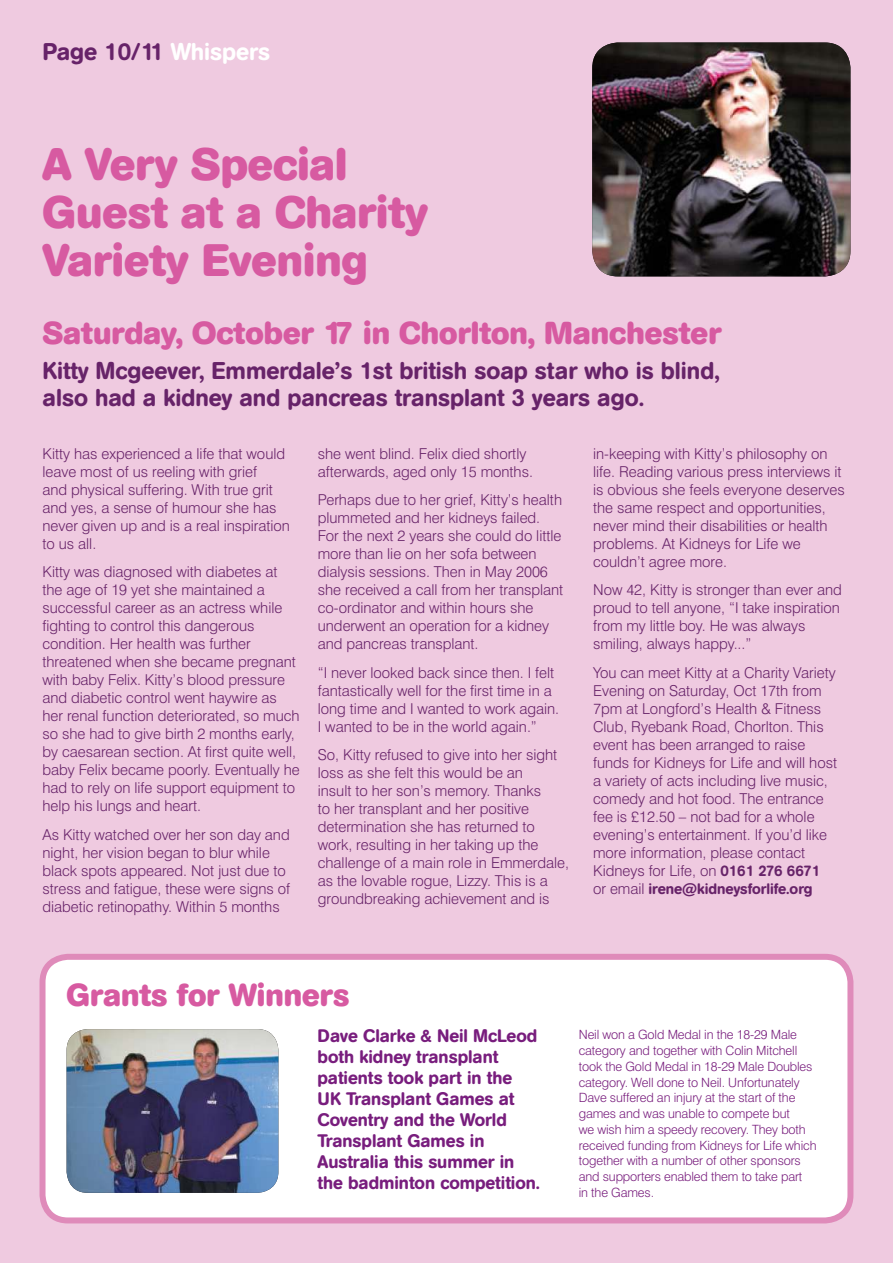
<style>
.page{position:relative;width:893px;height:1263px;background:#efcae0}
.page>*{position:absolute;margin:0;border:0;box-sizing:border-box;transform-origin:0 0}
.t1{font:700 45px/48px "AG Book Rounded";color:#d75aa1}
.t2{font:700 31.5px "AG Book Rounded";color:#d75aa1}
.t3{font:500 24px/27px "AG Book Rounded";color:#672369}
.t4{font:500 18px/21px "AG Book Rounded";color:#781d7d}
.t5{font:300 15px/18px "Swiss 721 BT";color:#672369}
.t6{font:500 15px "AG Book Rounded";color:#672369}
.t7{font:300 12.75px/15.8px "Swiss 721 BT";letter-spacing:-.01em;color:#781d7d}
.s1{color:#fff}
.s2{font-family:"AG Book Rounded";font-weight:500}
.s3{font-family:"Swiss 721 BT";font-weight:300}
.s4{font-family:"Swiss 721 BT";font-weight:800}
</style>
<div class="page">
<div style="left:43px;top:957px;width:807px;height:263px;background:#fff;border-radius:26px"></div>
<div style="left:40px;top:954px;width:813px;height:269px;border:6px solid #df8bba;border-radius:26px"></div>
<img style="left:67px;top:1029px;width:211px;height:164px">
<img style="left:592px;top:43px;width:258px;height:233px">
<h3 class="t3" style="left:43px;top:40px;width:229px">Page 10/11 <span class="s1">Whispers</span></h3>
<h1 class="t1" style="left:43px;top:143px;width:387px">A Very Special<br>Guest at a Charity<br>Variety Evening</h1>
<h2 class="t2" style="left:43px;top:320px;width:680px">Saturday, October 17 in Chorlton, Manchester</h2>
<h3 class="t3" style="left:43px;top:359px;width:679px">Kitty Mcgeever, Emmerdale’s 1st british soap star who is blind, also had a kidney and pancreas transplant 3 years ago.</h3>
<p class="t5" style="left:43px;top:446px;width:249px">Kitty has experienced a life that would leave most of us reeling with grief<br>and physical suffering. With true grit and yes, a sense of humour she has never given up and is a real inspiration to us all.</p>
<p class="t5" style="left:43px;top:564px;width:259px">Kitty was diagnosed with diabetes at the age of 19 yet she maintained a successful career as an actress while fighting to control this dangerous condition. Her health was further threatened when she became pregnant with baby Felix. Kitty’s blood pressure and diabetic control went haywire as her renal function deteriorated, so much so she had to give birth 2 months early, by caesarean section. At first quite well, baby Felix became poorly. Eventually he had to rely on life support equipment to help his lungs and heart.</p>
<p class="t5" style="left:43px;top:827px;width:249px">As Kitty watched over her son day and night, her vision began to blur while black spots appeared. Not just due to stress and fatigue, these were signs of diabetic retinopathy. Within 5 months</p>
<p class="t5" style="left:318px;top:446px;width:217px">she went blind. Felix died shortly afterwards, aged only 15 months.</p>
<p class="t5" style="left:318px;top:492px;width:247px">Perhaps due to her grief, Kitty’s health plummeted and her kidneys failed.<br>For the next 2 years she could do little more than lie on her sofa between dialysis sessions. Then in May 2006 she received a call from her transplant co-ordinator and within hours she underwent an operation for a kidney and pancreas transplant.</p>
<p class="t5" style="left:318px;top:665px;width:243px">“I never looked back since then. I felt fantastically well for the first time in a long time and I wanted to work again.<br>I wanted to be in the world again.”</p>
<p class="t5" style="left:318px;top:747px;width:253px">So, Kitty refused to give into her sight loss as she felt this would be an<br>insult to her son’s memory. Thanks<br>to her transplant and her positive determination she has returned to work, resulting in her taking up the challenge of a main role in Emmerdale, as the lovable rogue, Lizzy. This is a groundbreaking achievement and is</p>
<p class="t5" style="left:593px;top:446px;width:253px">in-keeping with Kitty’s philosophy on life. Reading various press interviews it is obvious she feels everyone deserves the same respect and opportunities, never mind their disabilities or health problems. At Kidneys for Life we couldn’t agree more.</p>
<p class="t5" style="left:593px;top:582px;width:250px">Now 42, Kitty is stronger than ever and proud to tell anyone, “I take inspiration from my little boy. He was always smiling, always happy...”</p>
<p class="t5" style="left:593px;top:665px;width:245px">You can meet Kitty at a Charity Variety Evening on Saturday, Oct 17th from 7pm at Longford’s Health &amp; Fitness Club, Ryebank Road, Chorlton. This event has been arranged to raise funds for Kidneys for Life and will host a variety of acts including live music, comedy and hot food. The entrance fee is £12.50 – not bad for a whole evening’s entertainment. If you’d like more information, please contact Kidneys for Life, on <span class="s2">0161 276 6671</span></p>
<p class="t6" style="left:593px;top:883px;width:221px"><span class="s3">or email</span> irene<span class="s4">@</span>kidneysforlife.org</p>
<h2 class="t2" style="left:67px;top:983px;width:284px">Grants for Winners</h2>
<p class="t4" style="left:317px;top:1027px;width:224px">Dave Clarke &amp; Neil McLeod both kidney transplant patients took part in the<br>UK Transplant Games at<br>Coventry and the World<br>Transplant Games in<br>Australia this summer in the badminton competition.</p>
<p class="t7" style="left:579px;top:1028px;width:239px">Neil won a Gold Medal in the 18-29 Male category and together with Colin Mitchell took the Gold Medal in 18-29 Male Doubles category. Well done to Neil. Unfortunately Dave suffered an injury at the start of the games and was unable to compete but<br>we wish him a speedy recovery. They both received funding from Kidneys for Life which together with a number of other sponsors and supporters enabled them to take part<br>in the Games.</p>
</div>
